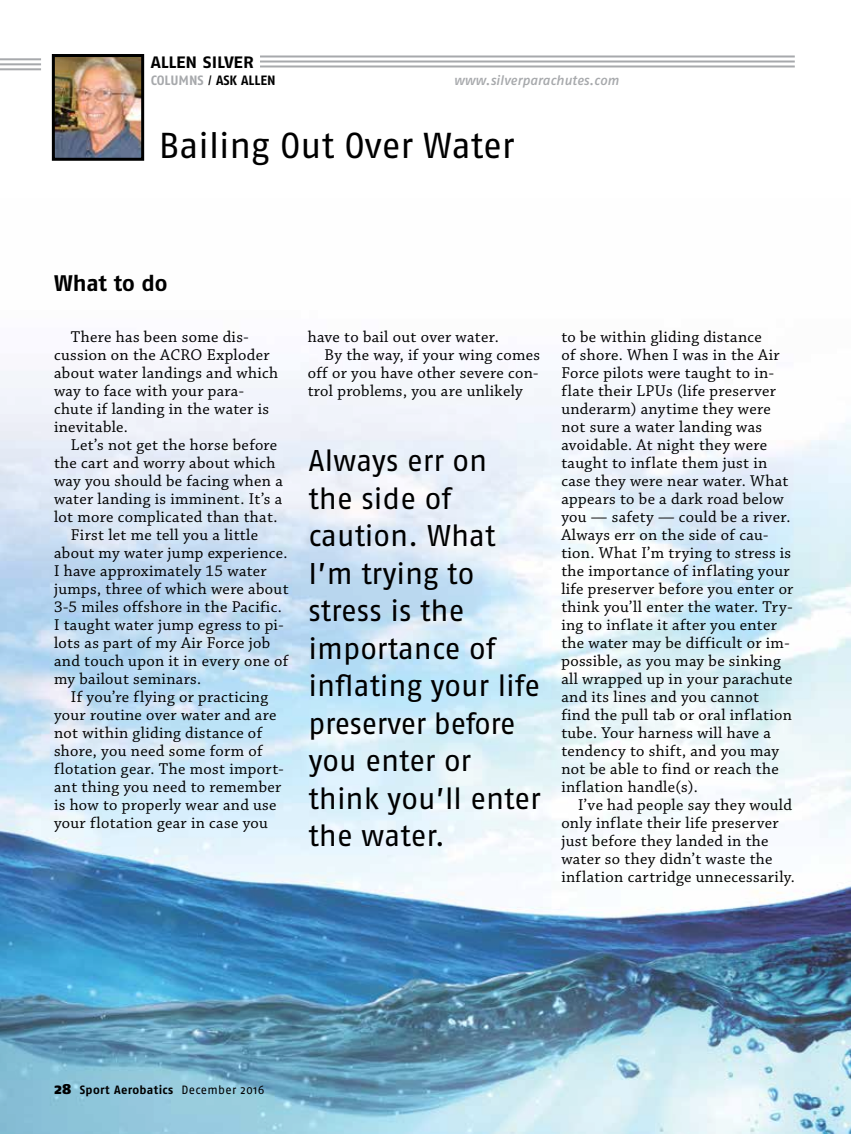
<style>
.page{position:relative;width:851px;height:1134px;background:#fff}
.page>*{position:absolute;margin:0;border:0;box-sizing:border-box;transform-origin:0 0}
.t1{font:36px "Fago OT";letter-spacing:-.005em;color:#000}
.t2{font:30px/37.5px "Fago OT";letter-spacing:-.005em;color:#000}
.t3{font:700 22.5px "Fago OT";letter-spacing:-.01em;color:#000}
.t4{font:16.5px/18px "Chaparral Pro";letter-spacing:.02em;color:#000}
.t5{font:700 16.5px "Fago OT Extd";color:#000}
.t6{font:italic 500 13.5px "Fago OT";letter-spacing:-.005em;color:#a7a9ac}
.t7{font:700 13.5px "Fago OT";color:#000}
.t8{font:700 12px "Fago OT";letter-spacing:.03em;color:#000}
.s1{color:#a7a9ac}
.s2{font-weight:400}
.s3{font-weight:900;font-size:15px}
</style>
<div class="page">
<img style="left:0;top:371px;width:850px;height:763px">
<hr style="left:0;top:58px;width:41px;height:2px;background:#a7a9ac">
<hr style="left:0;top:63px;width:41px;height:2px;background:#a7a9ac">
<hr style="left:0;top:68px;width:41px;height:2px;background:#a7a9ac">
<img style="left:56px;top:58px;width:84px;height:99px">
<div style="left:52px;top:54px;width:92px;height:107px;border:3px solid #000"></div>
<hr style="left:260px;top:56px;width:534px;height:2px;background:#a7a9ac">
<hr style="left:260px;top:61px;width:534px;height:2px;background:#a7a9ac">
<hr style="left:260px;top:65px;width:534px;height:2px;background:#a7a9ac">
<p class="t5" style="left:151px;top:53px;width:104px">ALLEN SILVER</p>
<p class="t7" style="left:151px;top:72px;width:126px"><span class="s1">COLUMNS</span> <span class="s2">/</span> ASK ALLEN</p>
<p class="t6" style="left:454px;top:72px;width:166px">www.silverparachutes.com</p>
<h1 class="t1" style="left:159px;top:124px;width:357px">Bailing Out Over Water</h1>
<h3 class="t3" style="left:54px;top:270px;width:115px">What to do</h3>
<p class="t4" style="left:54px;top:328px;width:225px;text-indent:17px">There has been some dis&shy;cussion on the ACRO Exploder about water landings and which way to face with your para&shy;chute if landing in the water is inevitable.</p>
<p class="t4" style="left:71px;top:436px;width:208px">Let’s not get the horse before</p>
<p class="t4" style="left:54px;top:454px;width:223px">the cart and worry about which</p>
<p class="t4" style="left:54px;top:472px;width:230px">way you should be facing when a</p>
<p class="t4" style="left:54px;top:490px;width:230px">water landing is imminent. It’s a</p>
<p class="t4" style="left:54px;top:508px;width:225px">lot more complicated than that.</p>
<p class="t4" style="left:71px;top:526px;width:189px">First let me tell you a little</p>
<p class="t4" style="left:54px;top:544px;width:235px">about my water jump experience.</p>
<p class="t4" style="left:54px;top:562px;width:214px">I have approximately 15 water</p>
<p class="t4" style="left:54px;top:580px;width:236px">jumps, three of which were about</p>
<p class="t4" style="left:54px;top:598px;width:229px">3-5 miles offshore in the Pacific.</p>
<p class="t4" style="left:54px;top:616px;width:231px">I taught water jump egress to pi-</p>
<p class="t4" style="left:54px;top:634px;width:218px">lots as part of my Air Force job</p>
<p class="t4" style="left:54px;top:652px;width:236px">and touch upon it in every one of</p>
<p class="t4" style="left:54px;top:670px;width:149px">my bailout seminars.</p>
<p class="t4" style="left:71px;top:688px;width:199px">If you’re flying or practicing</p>
<p class="t4" style="left:54px;top:706px;width:224px">your routine over water and are</p>
<p class="t4" style="left:54px;top:724px;width:210px">not within gliding distance of</p>
<p class="t4" style="left:54px;top:742px;width:210px">shore, you need some form of</p>
<p class="t4" style="left:54px;top:760px;width:231px">flotation gear. The most import-</p>
<p class="t4" style="left:54px;top:778px;width:229px">ant thing you need to remember</p>
<p class="t4" style="left:54px;top:796px;width:224px">is how to properly wear and use</p>
<p class="t4" style="left:54px;top:814px;width:215px">your flotation gear in case you</p>
<p class="t4" style="left:308px;top:328px;width:192px">have to bail out over water.</p>
<p class="t4" style="left:324px;top:346px;width:217px">By the way, if your wing comes</p>
<p class="t4" style="left:308px;top:364px;width:232px">off or you have other severe con-</p>
<p class="t4" style="left:308px;top:382px;width:217px">trol problems, you are unlikely</p>
<h2 class="t2" style="left:308px;top:442px;width:234px">Always err on<br>the side of caution. What<br>I’m trying to stress is the importance of inflating your life preserver before you enter or think you’ll enter the water.</h2>
<p class="t4" style="left:561px;top:328px;width:234px">to be within gliding distance<br>of shore. When I was in the Air<br>Force pilots were taught to in&shy;flate their LPUs (life preserver underarm) anytime they were not sure a water landing was avoidable. At night they were taught to inflate them just in case they were near water. What appears to be a dark road below you — safety — could be a river.<br>Always err on the side of cau&shy;tion. What I’m trying to stress is the importance of inflating your life preserver before you enter or think you’ll enter the water. Try&shy;ing to inflate it after you enter the water may be difficult or im&shy;possible, as you may be sinking all wrapped up in your parachute and its lines and you cannot<br>find the pull tab or oral inflation tube. Your harness will have a tendency to shift, and you may not be able to find or reach the inflation handle(s).</p>
<p class="t4" style="left:561px;top:797px;width:235px;text-indent:17px">I’ve had people say they would only inflate their life preserver just before they landed in the water so they didn’t waste the inflation cartridge unnecessarily.</p>
<p class="t8" style="left:54px;top:1083px;width:212px"><span class="s3">28</span> Sport Aerobatics <span class="s2">December 2016</span></p>
</div>
